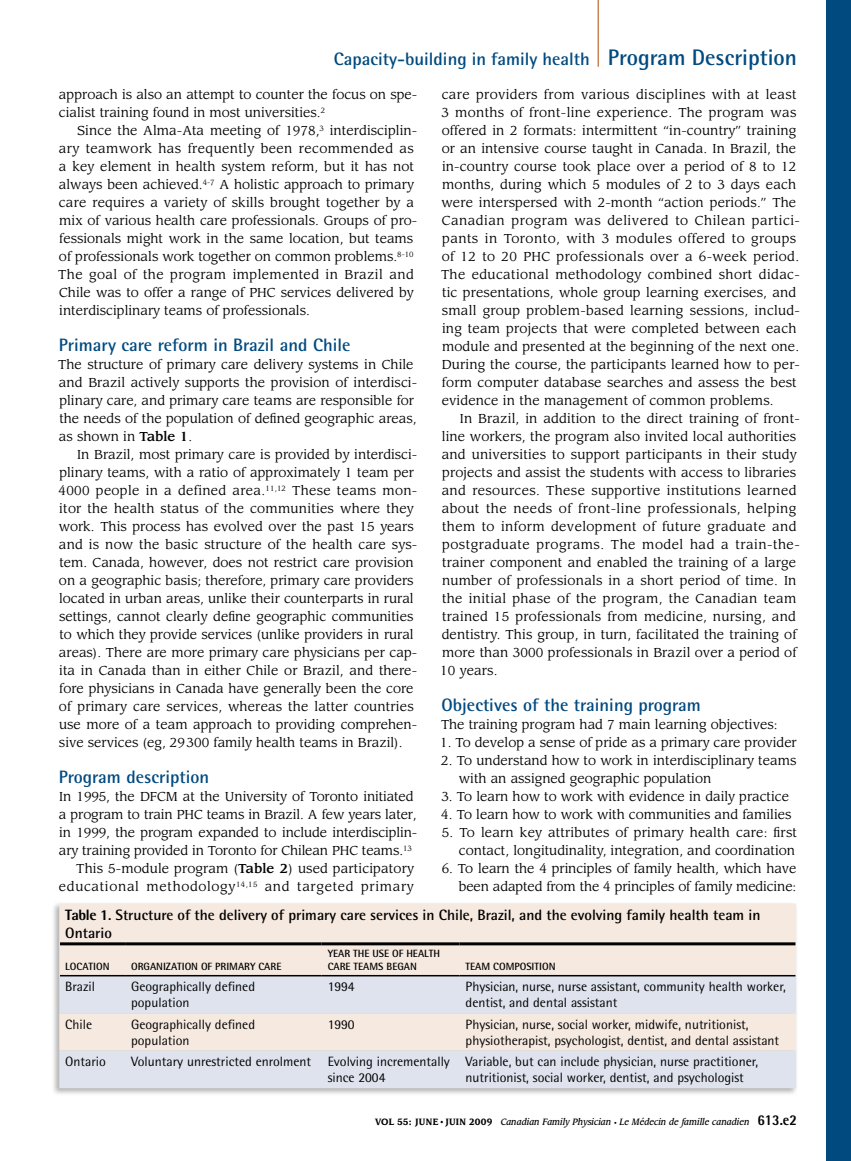
<style>
.page{position:relative;width:851px;height:1161px;background:#fff}
.page>*{position:absolute;margin:0;border:0;box-sizing:border-box;transform-origin:0 0}
.t1{font:700 18px "Rotis Semi Sans Std";color:#004a80}
.t2{font:700 15px/18px "Rotis Semi Sans Std";color:#000}
.t3{font:13.5px/16.2px "Rotis Semi Sans Std";color:#000}
.t4{font:12.75px/18px "Leawood Std";letter-spacing:.01em;color:#000}
.t5{font:12.75px/18px "Leawood Std";letter-spacing:-.01em;color:#000;text-align:right}
.t6{font:12.75px "Leawood Std";letter-spacing:.05em;color:#000}
.t7{font:700 10.5px/12.6px "Rotis Semi Sans Std";color:#000}
.t8{font:italic 500 9px "Leawood Std";color:#000;scale:.9 1}
.s1{font-size:22.5px}
.s2{font-weight:500}
.s3{font-weight:800}
.s4{font-weight:700;font-style:normal}
.s5{font-family:"Times";font-weight:400;font-style:normal}
.s6{font-style:normal;font-size:6px}
.s7{font-family:"Rotis Semi Sans Std";font-weight:800;font-style:normal;font-size:15px}
</style>
<div class="page">
<div style="left:826px;top:0;width:24px;height:1161px;background:#004a80"></div>
<hr style="left:597px;top:0;width:2px;height:67px;background:#cc8354">
<div style="left:51px;top:901px;width:747px;height:195px;background:#000;opacity:.3"></div>
<div style="left:59px;top:904px;width:737px;height:72px;background:#f5e9e0"></div>
<svg style="left:59px;top:976px;width:737px;height:112px;background:#e4e3e8"></svg>
<hr style="left:60px;top:975px;width:65px;height:1px;background:#000">
<hr style="left:125px;top:975px;width:196px;height:1px;background:#000">
<hr style="left:321px;top:975px;width:138px;height:1px;background:#000">
<hr style="left:459px;top:975px;width:336px;height:1px;background:#000">
<hr style="left:60px;top:942px;width:65px;height:3px;background:#000">
<hr style="left:125px;top:942px;width:196px;height:3px;background:#000">
<hr style="left:321px;top:942px;width:138px;height:3px;background:#000">
<hr style="left:459px;top:942px;width:336px;height:3px;background:#000">
<h1 class="t1" style="left:334px;top:48px;width:464px">Capacity-building in family health <span class="s1">Program Description</span></h1>
<p class="t4" style="left:59px;top:86px;width:360px">approach is also an attempt to counter the focus on spe&shy;cialist training found in most universities.<sup>2</sup></p>
<p class="t4" style="left:58px;top:122px;width:360px;text-indent:19px">Since the Alma-Ata meeting of 1978,<sup>3</sup> interdisciplin&shy;ary teamwork has frequently been recommended as a key element in health system reform, but it has not always been achieved.<sup>4-7</sup> A holistic approach to primary care requires a variety of skills brought together by a mix of various health care professionals. Groups of pro&shy;fessionals might work in the same location, but teams of professionals work together on common problems.<sup>8-10<br></sup>The goal of the program implemented in Brazil and Chile was to offer a range of PHC services delivered by interdisciplinary teams of professionals.</p>
<h1 class="t1" style="left:59px;top:334px;width:293px">Primary care reform in Brazil and Chile</h1>
<p class="t4" style="left:58px;top:356px;width:360px">The structure of primary care delivery systems in Chile and Brazil actively supports the provision of interdisci&shy;plinary care, and primary care teams are responsible for the needs of the population of defined geographic areas, as shown in <span class="s2">Table 1</span>.</p>
<p class="t4" style="left:59px;top:446px;width:360px;text-indent:19px">In Brazil, most primary care is provided by interdisci&shy;plinary teams, with a ratio of approximately 1 team per 4000 people in a defined area.<sup>11,12</sup> These teams mon&shy;itor the health status of the communities where they work. This process has evolved over the past 15 years and is now the basic structure of the health care sys&shy;tem. Canada, however, does not restrict care provision on a geographic basis; therefore, primary care providers located in urban areas, unlike their counterparts in rural settings, cannot clearly define geographic communities to which they provide services (unlike providers in rural areas). There are more primary care physicians per cap&shy;ita in Canada than in either Chile or Brazil, and there&shy;fore physicians in Canada have generally been the core of primary care services, whereas the latter countries use more of a team approach to providing comprehen&shy;sive services (eg, 29300 family health teams in Brazil).</p>
<h1 class="t1" style="left:59px;top:766px;width:152px">Program description</h1>
<p class="t5" style="left:59px;top:788px;width:356px">In 1995, the DFCM at the University of Toronto initiated</p>
<p class="t5" style="left:59px;top:806px;width:359px">a program to train PHC teams in Brazil. A few years later,</p>
<p class="t5" style="left:59px;top:824px;width:359px">in 1999, the program expanded to include interdisciplin-</p>
<p class="t5" style="left:59px;top:842px;width:354px">ary training provided in Toronto for Chilean PHC teams.<sup>13</sup></p>
<p class="t4" style="left:76px;top:860px;width:339px">This 5-module program (<span class="s2">Table 2</span>) used participatory</p>
<p class="t6" style="left:59px;top:879px;width:356px">educational methodology<sup>14,15</sup> and targeted primary</p>
<p class="t4" style="left:441px;top:86px;width:360px">care providers from various disciplines with at least 3 months of front-line experience. The program was offered in 2 formats: intermittent “in-country” training or an intensive course taught in Canada. In Brazil, the in-country course took place over a period of 8 to 12 months, during which 5 modules of 2 to 3 days each were interspersed with 2-month “action periods.” The Canadian program was delivered to Chilean partici&shy;pants in Toronto, with 3 modules offered to groups of 12 to 20 PHC professionals over a 6-week period.<br>The educational methodology combined short didac&shy;tic presentations, whole group learning exercises, and small group problem-based learning sessions, includ&shy;ing team projects that were completed between each module and presented at the beginning of the next one.<br>During the course, the participants learned how to per&shy;form computer database searches and assess the best evidence in the management of common problems.</p>
<p class="t4" style="left:440px;top:410px;width:361px;text-indent:20px">In Brazil, in addition to the direct training of front&shy;line workers, the program also invited local authorities and universities to support participants in their study projects and assist the students with access to libraries and resources. These supportive institutions learned about the needs of front-line professionals, helping them to inform development of future graduate and postgraduate programs. The model had a train-the&shy;trainer component and enabled the training of a large number of professionals in a short period of time. In the initial phase of the program, the Canadian team trained 15 professionals from medicine, nursing, and dentistry. This group, in turn, facilitated the training of more than 3000 professionals in Brazil over a period of 10 years.</p>
<h1 class="t1" style="left:441px;top:694px;width:261px">Objectives of the training program</h1>
<p class="t4" style="left:441px;top:716px;width:338px">The training program had 7 main learning objectives:</p>
<p class="t4" style="left:440px;top:734px;width:358px">1. To develop a sense of pride as a primary care provider</p>
<p class="t4" style="left:459px;top:752px;width:339px;text-indent:-18px">2. To understand how to work in interdisciplinary teams with an assigned geographic population</p>
<p class="t4" style="left:441px;top:788px;width:349px">3. To learn how to work with evidence in daily practice</p>
<p class="t4" style="left:441px;top:806px;width:352px">4. To learn how to work with communities and families</p>
<p class="t4" style="left:442px;top:824px;width:356px;text-align:right">5. To learn key attributes of primary health care: first contact, longitudinality, integration, and coordination</p>
<p class="t5" style="left:442px;top:860px;width:356px">6. To learn the 4 principles of family health, which have been adapted from the 4 principles of family medicine:</p>
<p class="t2" style="left:65px;top:906px;width:696px"><span class="s3">Table 1</span>. Structure of the delivery of primary care services in Chile, Brazil, and the evolving family health team in<br>Ontario</p>
<p class="t7" style="left:65px;top:960px;width:46px">Location</p>
<p class="t7" style="left:131px;top:960px;width:146px">Organization of primary Care</p>
<p class="t7" style="left:327px;top:947px;width:114px">Year the use of health care teams began</p>
<p class="t7" style="left:465px;top:960px;width:35px">Team compos</p>
<p class="t7" style="left:531px;top:960px;width:25px">ition</p>
<p class="t3" style="left:65px;top:978px;width:31px">Brazil</p>
<p class="t3" style="left:131px;top:978px;width:125px">Geographically defined population</p>
<p class="t3" style="left:327px;top:978px;width:29px">1994</p>
<p class="t3" style="left:465px;top:978px;width:322px">Physician, nurse, nurse assistant, community health worker, dentist, and dental assistant</p>
<p class="t3" style="left:65px;top:1016px;width:28px">Chile</p>
<p class="t3" style="left:131px;top:1016px;width:125px">Geographically defined population</p>
<p class="t3" style="left:327px;top:1016px;width:29px">1990</p>
<p class="t3" style="left:465px;top:1016px;width:315px">Physician, nurse, social worker, midwife, nutritionist, physiotherapist, psychologist, dentist, and dental assistant</p>
<p class="t3" style="left:65px;top:1053px;width:42px">Ontario</p>
<p class="t3" style="left:327px;top:1053px;width:124px;text-indent:-196px">Voluntary unrestricted enrolment Evolving incrementally since 2004</p>
<p class="t3" style="left:465px;top:1053px;width:294px">Variable, but can include physician, nurse practitioner, nutritionist, social worker, dentist, and psychologist</p>
<p class="t8" style="left:375px;top:1116px;width:470px"><span class="s4">VOL 55: JUNE</span> <span class="s5">•</span> <span class="s4">JUIN 2009</span> Canadian Family Physician <span class="s6">•</span> Le Médecin de famille canadien <span class="s7">613.e2</span></p>
</div>
